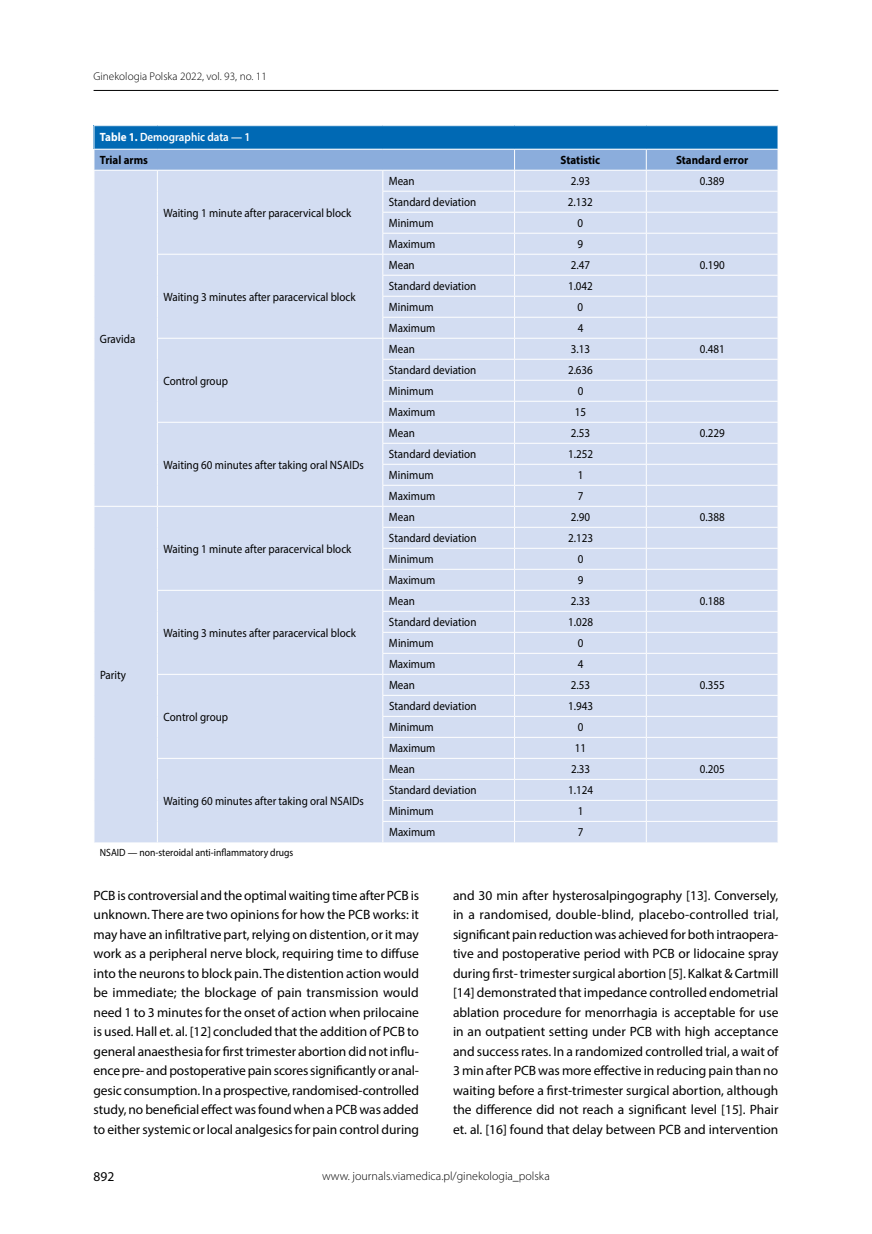
<style>
.page{position:relative;width:872px;height:1234px;background:#fff}
.page>*{position:absolute;margin:0;border:0;box-sizing:border-box;transform-origin:0 0}
.t1{font:13.5px/19.5px "Myriad Pro";color:#000;text-align:justify}
.t2{font:12px "Myriad Pro";color:#000;scale:.92 1}
.t3{font:300 12px "Myriad Pro";color:#000}
.t4{font:600 12px/23.5px "Myriad Pro";color:#fff;scale:.92 1}
.t5{font:700 12px "Myriad Pro";color:#000;scale:.92 1}
.t6{font:300 11.25px "Myriad Pro";color:#000}
.t7{font:10.5px "Myriad Pro";color:#000;scale:.92 1}
.s1{font-weight:700}
.s2{font-weight:700;color:#000}
</style>
<div class="page">
<hr style="left:94px;top:90px;width:684px;height:1px;background:#000">
<svg style="left:94px;top:126px;width:684px;height:716px;background:#ccd9ef"></svg>
<hr style="left:94px;top:170px;width:63px;height:1px;background:#fff">
<hr style="left:157px;top:170px;width:226px;height:1px;background:#fff">
<hr style="left:383px;top:170px;width:131px;height:1px;background:#fff">
<hr style="left:514px;top:170px;width:132px;height:1px;background:#fff">
<hr style="left:646px;top:170px;width:132px;height:1px;background:#fff">
<p class="t6" style="left:94px;top:70px;width:175px">Ginekologia Polska 2022, vol. 93, no. 11</p>
<p class="t4" style="left:100px;top:124px;width:165px"><span class="s1">Table 1.</span> Demographic data — 1<br><span class="s2">Trial arms</span></p>
<p class="t2" style="left:163px;top:205px;width:206px">Waiting 1 minute after paracervical block</p>
<p class="t2" style="left:100px;top:331px;width:40px">Gravida</p>
<p class="t2" style="left:163px;top:289px;width:211px">Waiting 3 minutes after paracervical block</p>
<p class="t2" style="left:163px;top:373px;width:72px">Control group</p>
<p class="t2" style="left:163px;top:457px;width:219px">Waiting 60 minutes after taking oral NSAIDs</p>
<p class="t2" style="left:163px;top:541px;width:206px">Waiting 1 minute after paracervical block</p>
<p class="t2" style="left:100px;top:667px;width:30px">Parity</p>
<p class="t2" style="left:163px;top:625px;width:211px">Waiting 3 minutes after paracervical block</p>
<p class="t2" style="left:164px;top:709px;width:72px">Control group</p>
<p class="t2" style="left:164px;top:793px;width:219px">Waiting 60 minutes after taking oral NSAIDs</p>
<p class="t7" style="left:100px;top:846px;width:212px">NSAID — non-steroidal anti-inflammatory drugs</p>
<p class="t5" style="left:560px;top:152px;width:45px">Statistic</p>
<p class="t5" style="left:676px;top:152px;width:80px">Standard error</p>
<p class="t2" style="left:389px;top:174px;width:30px">Mean</p>
<p class="t2" style="left:571px;top:174px;width:22px">2.93</p>
<p class="t2" style="left:699px;top:174px;width:29px">0.389</p>
<p class="t2" style="left:389px;top:195px;width:97px">Standard deviation</p>
<p class="t2" style="left:568px;top:195px;width:29px">2.132</p>
<p class="t2" style="left:389px;top:216px;width:50px">Minimum</p>
<p class="t2" style="left:577px;top:216px;width:8px">0</p>
<p class="t2" style="left:389px;top:237px;width:52px">Maximum</p>
<p class="t2" style="left:577px;top:237px;width:8px">9</p>
<p class="t2" style="left:389px;top:258px;width:30px">Mean</p>
<p class="t2" style="left:571px;top:258px;width:22px">2.47</p>
<p class="t2" style="left:699px;top:258px;width:29px">0.190</p>
<p class="t2" style="left:389px;top:279px;width:97px">Standard deviation</p>
<p class="t2" style="left:568px;top:279px;width:29px">1.042</p>
<p class="t2" style="left:389px;top:300px;width:50px">Minimum</p>
<p class="t2" style="left:577px;top:300px;width:8px">0</p>
<p class="t2" style="left:389px;top:321px;width:52px">Maximum</p>
<p class="t2" style="left:577px;top:321px;width:8px">4</p>
<p class="t2" style="left:389px;top:342px;width:30px">Mean</p>
<p class="t2" style="left:571px;top:342px;width:22px">3.13</p>
<p class="t2" style="left:699px;top:342px;width:29px">0.481</p>
<p class="t2" style="left:389px;top:363px;width:97px">Standard deviation</p>
<p class="t2" style="left:568px;top:363px;width:29px">2.636</p>
<p class="t2" style="left:389px;top:384px;width:50px">Minimum</p>
<p class="t2" style="left:577px;top:384px;width:8px">0</p>
<p class="t2" style="left:389px;top:405px;width:52px">Maximum</p>
<p class="t2" style="left:575px;top:405px;width:14px">15</p>
<p class="t2" style="left:389px;top:425px;width:30px">Mean</p>
<p class="t2" style="left:571px;top:425px;width:22px">2.53</p>
<p class="t2" style="left:700px;top:425px;width:29px">0.229</p>
<p class="t2" style="left:389px;top:446px;width:97px">Standard deviation</p>
<p class="t2" style="left:568px;top:446px;width:29px">1.252</p>
<p class="t2" style="left:389px;top:467px;width:50px">Minimum</p>
<p class="t2" style="left:577px;top:467px;width:8px">1</p>
<p class="t2" style="left:389px;top:488px;width:52px">Maximum</p>
<p class="t2" style="left:577px;top:488px;width:8px">7</p>
<p class="t2" style="left:389px;top:509px;width:30px">Mean</p>
<p class="t2" style="left:571px;top:509px;width:22px">2.90</p>
<p class="t2" style="left:700px;top:509px;width:29px">0.388</p>
<p class="t2" style="left:389px;top:530px;width:97px">Standard deviation</p>
<p class="t2" style="left:568px;top:530px;width:29px">2.123</p>
<p class="t2" style="left:389px;top:551px;width:50px">Minimum</p>
<p class="t2" style="left:578px;top:551px;width:8px">0</p>
<p class="t2" style="left:389px;top:572px;width:52px">Maximum</p>
<p class="t2" style="left:578px;top:572px;width:8px">9</p>
<p class="t2" style="left:389px;top:593px;width:30px">Mean</p>
<p class="t2" style="left:571px;top:593px;width:22px">2.33</p>
<p class="t2" style="left:700px;top:593px;width:29px">0.188</p>
<p class="t2" style="left:389px;top:614px;width:97px">Standard deviation</p>
<p class="t2" style="left:568px;top:614px;width:29px">1.028</p>
<p class="t2" style="left:389px;top:635px;width:50px">Minimum</p>
<p class="t2" style="left:578px;top:635px;width:8px">0</p>
<p class="t2" style="left:389px;top:656px;width:52px">Maximum</p>
<p class="t2" style="left:578px;top:656px;width:8px">4</p>
<p class="t2" style="left:389px;top:677px;width:30px">Mean</p>
<p class="t2" style="left:571px;top:677px;width:22px">2.53</p>
<p class="t2" style="left:700px;top:677px;width:29px">0.355</p>
<p class="t2" style="left:389px;top:698px;width:97px">Standard deviation</p>
<p class="t2" style="left:568px;top:698px;width:29px">1.943</p>
<p class="t2" style="left:389px;top:719px;width:50px">Minimum</p>
<p class="t2" style="left:578px;top:719px;width:8px">0</p>
<p class="t2" style="left:389px;top:740px;width:52px">Maximum</p>
<p class="t2" style="left:575px;top:740px;width:14px">11</p>
<p class="t2" style="left:389px;top:761px;width:30px">Mean</p>
<p class="t2" style="left:571px;top:761px;width:22px">2.33</p>
<p class="t2" style="left:700px;top:761px;width:29px">0.205</p>
<p class="t2" style="left:389px;top:782px;width:97px">Standard deviation</p>
<p class="t2" style="left:568px;top:782px;width:29px">1.124</p>
<p class="t2" style="left:389px;top:803px;width:50px">Minimum</p>
<p class="t2" style="left:578px;top:803px;width:8px">1</p>
<p class="t2" style="left:389px;top:824px;width:52px">Maximum</p>
<p class="t2" style="left:578px;top:824px;width:8px">7</p>
<p class="t1" style="left:94px;top:885px;width:327px">PCB is controversial and the optimal waiting time after PCB is unknown. There are two opinions for how the PCB works: it may have an infiltrative part, relying on distention, or it may work as a peripheral nerve block, requiring time to diffuse into the neurons to block pain. The distention action would be immediate; the blockage of pain transmission would need 1 to 3 minutes for the onset of action when prilocaine is used. Hall et. al. [12] concluded that the addition of PCB to general anaesthesia for first trimester abortion did not influ&shy;ence pre‐ and postoperative pain scores significantly or anal&shy;gesic consumption. In a prospective, randomised-controlled study, no beneficial effect was found when a PCB was added to either systemic or local analgesics for pain control during</p>
<p class="t1" style="left:453px;top:885px;width:327px">and 30 min after hysterosalpingography [13]. Conversely, in a randomised, double-blind, placebo-controlled trial, significant pain reduction was achieved for both intraopera&shy;tive and postoperative period with PCB or lidocaine spray during first- trimester surgical abortion [5]. Kalkat &amp; Cartmill [14] demonstrated that impedance controlled endometrial ablation procedure for menorrhagia is acceptable for use in an outpatient setting under PCB with high acceptance and success rates. In a randomized controlled trial, a wait of 3 min after PCB was more effective in reducing pain than no waiting before a first-trimester surgical abortion, although the difference did not reach a significant level [15]. Phair et. al. [16] found that delay between PCB and intervention</p>
<p class="t1" style="left:94px;top:1166px;width:22px">892</p>
<p class="t3" style="left:322px;top:1168px;width:229px">www. journals.viamedica.pl/ginekologia_polska</p>
</div>
